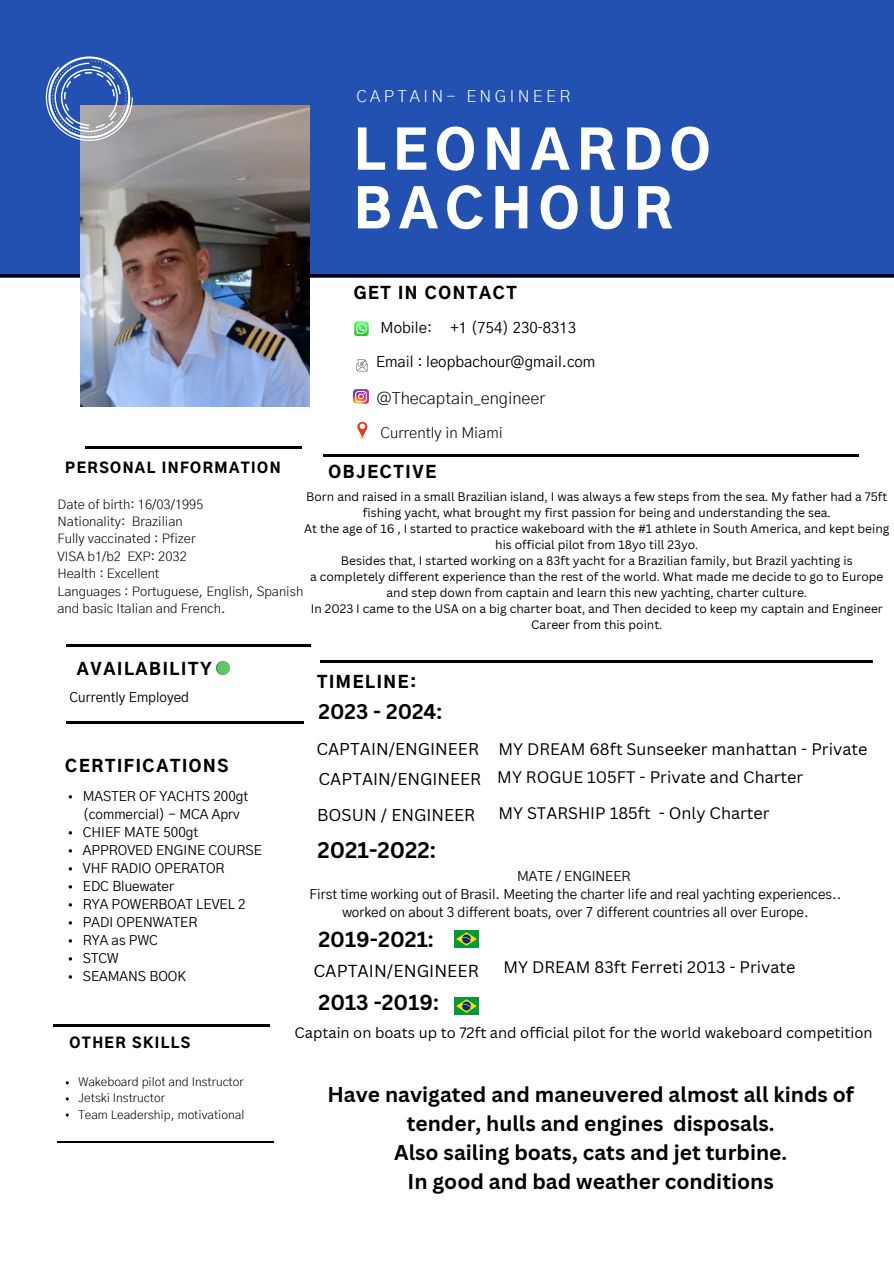
<style>
.page{position:relative;width:894px;height:1264px;background:#fff}
.page>*{position:absolute;margin:0;border:0;box-sizing:border-box;transform-origin:0 0}
.t1{font:900 52.8px/58.7px "Gothic A1";letter-spacing:.14em;color:#fff}
.t2{font:700 22.05px "Canva Sans";color:#000}
.t3{font:700 21.3px "Canva Sans";color:#000}
.t4{font:700 21.15px "Canva Sans";color:#000}
.t5{font:700 20.85px/29px "Canva Sans";color:#000;text-align:center}
.t6{font:700 20.7px "Canva Sans";color:#000}
.t7{font:16.95px "Canva Sans";color:#000}
.t8{font:16.65px "Canva Sans";color:#000}
.t9{font:900 16.5px "Gothic A1";letter-spacing:.1em;color:#000}
.t10{font:300 16.5px "Gothic A1";color:#000}
.t11{font:300 16.5px "Gothic A1";letter-spacing:.205em;color:#fff}
.t12{font:16.2px "Canva Sans";color:#000}
.t13{font:15px "Gothic A1";color:#000}
.t14{font:300 15px "Gothic A1";color:#000}
.t15{font:14.7px "Canva Sans";color:#000}
.t16{font:900 14.25px "Gothic A1";letter-spacing:.1em;color:#000}
.t17{font:13.5px/18px "Gothic A1";color:#000}
.t18{font:300 13.05px/17.4px "Gothic A1";color:#000}
.t19{font:12px/16px "Canva Sans";color:#000;text-align:center}
.t20{font:300 12px/16px "Gothic A1";color:#000}
.s1{font-size:16.65px}
</style>
<div class="page">
<div style="left:0;top:0;width:893px;height:278px;background:#2251b2"></div>
<hr style="left:323px;top:455px;width:535px;height:2px;background:#000">
<hr style="left:0;top:274px;width:893px;height:2px;background:#000">
<img style="left:81px;top:105px;width:228px;height:301px">
<hr style="left:85px;top:447px;width:216px;height:1px;background:#000">
<hr style="left:53px;top:1024px;width:217px;height:2px;background:#000">
<hr style="left:67px;top:721px;width:236px;height:2px;background:#000">
<svg style="left:46px;top:56px;width:86px;height:85px"></svg>
<svg style="left:354px;top:321px;width:14px;height:15px"></svg>
<svg style="left:357px;top:422px;width:10px;height:16px"></svg>
<hr style="left:320px;top:660px;width:552px;height:2px;background:#000">
<hr style="left:67px;top:644px;width:244px;height:2px;background:#000">
<svg style="left:356px;top:359px;width:11px;height:12px"></svg>
<hr style="left:58px;top:1140px;width:216px;height:2px;background:#000">
<img style="left:354px;top:389px;width:14px;height:15px">
<svg style="left:216px;top:661px;width:13px;height:13px"></svg>
<img style="left:454px;top:930px;width:24px;height:17px">
<img style="left:454px;top:997px;width:25px;height:17px">
<h3 class="t11" style="left:356px;top:89px;width:215px">CAPTAIN- ENGINEER</h3>
<h1 class="t1" style="left:354px;top:125px;width:358px">LEONARDO<br>BACHOUR</h1>
<h3 class="t9" style="left:353px;top:286px;width:165px">GET IN CONTACT</h3>
<p class="t13" style="left:380px;top:321px;width:197px">Mobile: +1 (754) 230‐8313</p>
<p class="t13" style="left:376px;top:355px;width:221px">Email : leopbachour@gmail.com</p>
<h3 class="t10" style="left:376px;top:391px;width:170px">@Thecaptain_engineer</h3>
<p class="t16" style="left:65px;top:461px;width:217px">PERSONAL INFORMATION</p>
<p class="t14" style="left:380px;top:426px;width:124px">Currently in Miami</p>
<h3 class="t9" style="left:328px;top:464px;width:109px">OBJECTIVE</h3>
<p class="t19" style="left:304px;top:488px;width:586px">Born and raised in a small Brazilian island, I was always a few steps from the sea. My father had a 75ft fishing yacht, what brought my first passion for being and understanding the sea.<br>At the age of 16 , I started to practice wakeboard with the #1 athlete in South America, and kept being his official pilot from 18yo till 23yo.<br>Besides that, I started working on a 83ft yacht for a Brazilian family, but Brazil yachting is<br>a completely different experience than the rest of the world. What made me decide to go to Europe and step down from captain and learn this new yachting, charter culture.<br>In 2023 I came to the USA on a big charter boat, and Then decided to keep my captain and Engineer Career from this point.</p>
<p class="t18" style="left:58px;top:496px;width:247px">Date of birth: 16/03/1995<br>Nationality: Brazilian<br>Fully vaccinated : Pfizer<br>VISA b1/b2 EXP: 2032<br>Health : Excellent<br>Languages : Portuguese, English, Spanish and basic Italian and French.</p>
<h3 class="t9" style="left:77px;top:662px;width:136px">AVAILABILITY</h3>
<p class="t17" style="left:69px;top:689px;width:121px">Currently Employed</p>
<h3 class="t9" style="left:65px;top:759px;width:164px">CERTIFICATIONS</h3>
<p class="t17" style="left:83px;top:787px;width:180px">MASTER OF YACHTS 200gt (commercial) - MCA Aprv<br>CHIEF MATE 500gt<br>APPROVED ENGINE COURSE<br>VHF RADIO OPERATOR<br>EDC Bluewater<br>RYA POWERBOAT LEVEL 2<br>PADI OPENWATER<br>RYA as PWC<br>STCW<br>SEAMANS BOOK</p>
<p class="t16" style="left:69px;top:1036px;width:122px">OTHER SKILLS</p>
<p class="t20" style="left:78px;top:1074px;width:167px">Wakeboard pilot and Instructor<br>Jetski Instructor<br>Team Leadership, motivational</p>
<h3 class="t9" style="left:317px;top:674px;width:101px">TIMELINE:</h3>
<h3 class="t6" style="left:318px;top:697px;width:125px">2023 - 2024:</h3>
<h3 class="t12" style="left:316px;top:737px;width:552px"><span class="s1">CAPTAIN/ENGINEER</span> MY DREAM 68ft Sunseeker manhattan - Private</h3>
<h3 class="t12" style="left:318px;top:765px;width:486px"><span class="s1">CAPTAIN/ENGINEER</span> MY ROGUE 105FT - Private and Charter</h3>
<h3 class="t8" style="left:317px;top:802px;width:160px">BOSUN / ENGINEER</h3>
<h3 class="t12" style="left:498px;top:801px;width:273px">MY STARSHIP 185ft - Only Charter</h3>
<h2 class="t2" style="left:317px;top:834px;width:120px">2021-2022:</h2>
<p class="t17" style="left:309px;top:868px;width:533px;text-align:center">MATE / ENGINEER<br>First time working out of Brasil. Meeting the charter life and real yachting experiences.. worked on about 3 different boats, over 7 different countries all over Europe.</p>
<h3 class="t3" style="left:318px;top:924px;width:117px">2019-2021:</h3>
<h3 class="t7" style="left:313px;top:959px;width:167px">CAPTAIN/ENGINEER</h3>
<h3 class="t12" style="left:503px;top:955px;width:293px">MY DREAM 83ft Ferreti 2013 - Private</h3>
<h3 class="t4" style="left:318px;top:987px;width:122px">2013 -2019:</h3>
<p class="t15" style="left:294px;top:1021px;width:579px">Captain on boats up to 72ft and official pilot for the world wakeboard competition</p>
<h3 class="t5" style="left:327px;top:1079px;width:528px">Have navigated and maneuvered almost all kinds of tender, hulls and engines disposals.<br>Also sailing boats, cats and jet turbine.<br>In good and bad weather conditions</h3>
</div>
